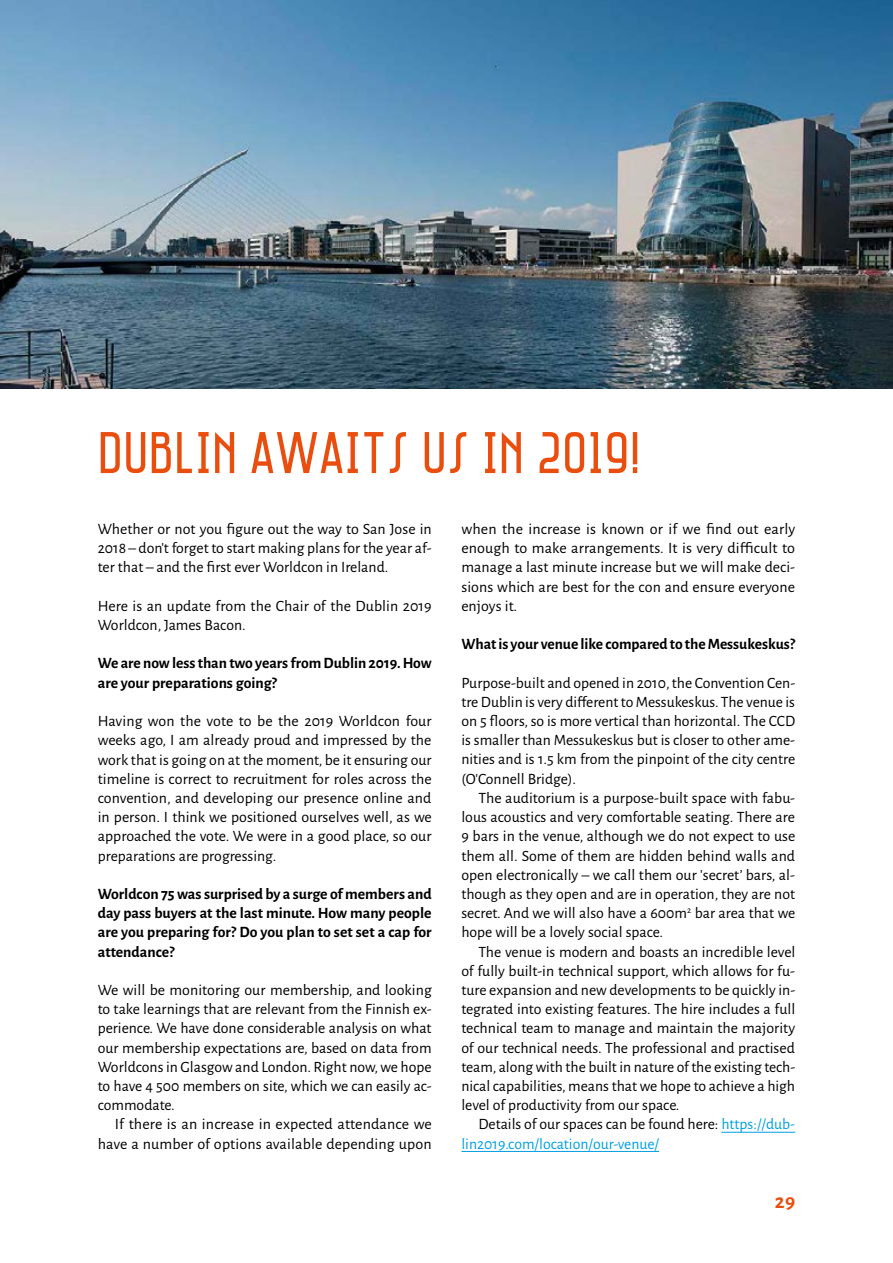
<style>
.page{position:relative;width:893px;height:1263px;background:#fff}
.page>*{position:absolute;margin:0;border:0;box-sizing:border-box;transform-origin:0 0}
.t1{font:60px "Saniretro";letter-spacing:.01em;color:#e94e0f}
.t2{font:700 21px "Alegreya Sans SC";color:#e94e0f}
.t3{font:15.75px/19.2px "Alegreya Sans";color:#000;text-align:justify}
.t4{font:700 15.75px/19.2px "Alegreya Sans";color:#000}
.t5{font:15.75px/19.2px "Alegreya Sans";color:#009fe3}
.s1{color:#000}
</style>
<div class="page">
<hr style="left:721px;top:1132px;width:74px;height:1px;background:#009fe3">
<hr style="left:461px;top:1151px;width:198px;height:1px;background:#009fe3">
<img style="left:0;top:0;width:893px;height:388px">
<h1 class="t1" style="left:98px;top:417px;width:544px">DUBLIN AWAITS US IN 2019!</h1>
<p class="t3" style="left:98px;top:519px;width:335px">Whether or not you figure out the way to San Jose in 2018 – don’t forget to start making plans for the year af&shy;ter that – and the first ever Worldcon in Ireland.</p>
<p class="t3" style="left:98px;top:595px;width:335px">Here is an update from the Chair of the Dublin 2019<br>Worldcon, James Bacon.</p>
<p class="t4" style="left:98px;top:653px;width:335px">We are now less than two years from Dublin 2019. How are your preparations going?</p>
<p class="t3" style="left:98px;top:711px;width:335px">Having won the vote to be the 2019 Worldcon four weeks ago, I am already proud and impressed by the work that is going on at the moment, be it ensuring our timeline is correct to recruitment for roles across the convention, and developing our presence online and in person. I think we positioned ourselves well, as we approached the vote. We were in a good place, so our preparations are progressing.</p>
<p class="t4" style="left:98px;top:883px;width:335px;text-align:justify">Worldcon 75 was surprised by a surge of members and day pass buyers at the last minute. How many people are you preparing for? Do you plan to set set a cap for attendance?</p>
<p class="t3" style="left:98px;top:979px;width:335px">We will be monitoring our membership, and looking to take learnings that are relevant from the Finnish ex&shy;perience. We have done considerable analysis on what our membership expectations are, based on data from Worldcons in Glasgow and London. Right now, we hope to have 4 500 members on site, which we can easily ac&shy;commodate.</p>
<p class="t3" style="left:98px;top:1114px;width:335px;text-align:right">If there is an increase in expected attendance we have a number of options available depending upon</p>
<p class="t3" style="left:461px;top:519px;width:335px">when the increase is known or if we find out early enough to make arrangements. It is very difficult to manage a last minute increase but we will make deci&shy;sions which are best for the con and ensure everyone enjoys it.</p>
<p class="t4" style="left:461px;top:633px;width:335px">What is your venue like compared to the Messukeskus?</p>
<p class="t3" style="left:461px;top:672px;width:335px">Purpose-built and opened in 2010, the Convention Cen&shy;tre Dublin is very different to Messukeskus. The venue is on 5 floors, so is more vertical than horizontal. The CCD is smaller than Messukeskus but is closer to other ame&shy;nities and is 1.5 km from the pinpoint of the city centre (O’Connell Bridge).</p>
<p class="t3" style="left:461px;top:787px;width:335px;text-indent:17px">The auditorium is a purpose-built space with fabu&shy;lous acoustics and very comfortable seating. There are 9 bars in the venue, although we do not expect to use them all. Some of them are hidden behind walls and open electronically – we call them our ’secret’ bars, al&shy;though as they open and are in operation, they are not secret. And we will also have a 600m<sup>2</sup> bar area that we hope will be a lovely social space.</p>
<p class="t3" style="left:461px;top:941px;width:335px;text-indent:17px">The venue is modern and boasts an incredible level of fully built-in technical support, which allows for fu&shy;ture expansion and new developments to be quickly in&shy;tegrated into existing features. The hire includes a full technical team to manage and maintain the majority of our technical needs. The professional and practised team, along with the built in nature of the existing tech&shy;nical capabilities, means that we hope to achieve a high level of productivity from our space.</p>
<p class="t5" style="left:461px;top:1114px;width:335px;text-indent:17px"><span class="s1">Details of our spaces can be found here:</span> https://dub&shy;lin2019.com/location/our-venue/</p>
<h2 class="t2" style="left:775px;top:1186px;width:22px">29</h2>
</div>
